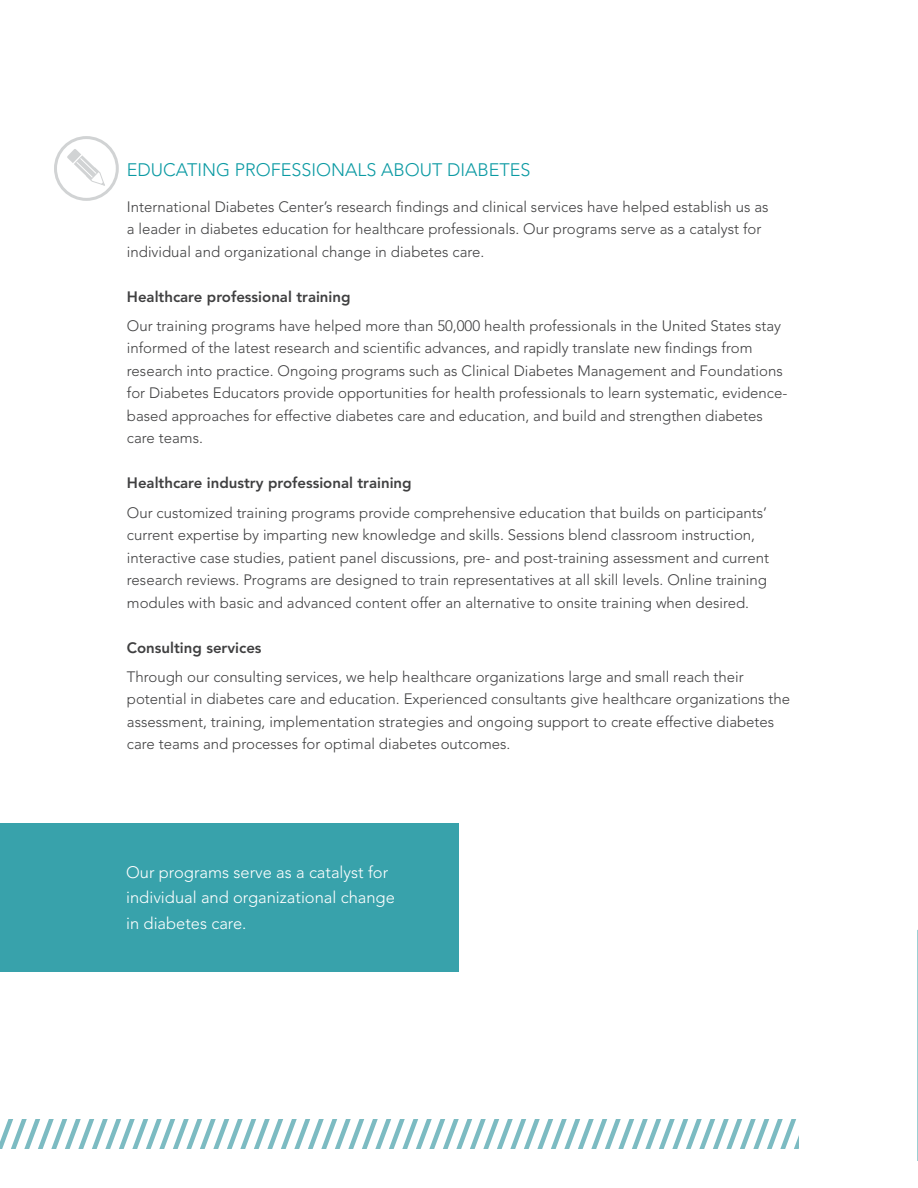
<style>
.page{position:relative;width:918px;height:1188px;background:#fff}
.page>*{position:absolute;margin:0;border:0;box-sizing:border-box;transform-origin:0 0}
.t1{font:300 18px "Avenir";color:#0b9aa3}
.t2{font:300 16.5px/25.5px "Avenir";color:#fff}
.t3{font:300 15px/22.5px "Avenir";color:#404041}
.t4{font:800 15px "Avenir";color:#404041}
</style>
<div class="page">
<div style="left:0;top:823px;width:459px;height:148px;background:#38a2ab"></div>
<div style="left:54px;top:136px;width:65px;height:65px;border:3px solid #d1d3d4;border-radius:50%"></div>
<svg style="left:0;top:1119px;width:798px;height:30px"></svg>
<svg style="left:67px;top:149px;width:38px;height:37px"></svg>
<p class="t1" style="left:127px;top:162px;width:405px">EDUCATING PROFESSIONALS ABOUT DIABETES</p>
<p class="t3" style="left:127px;top:196px;width:643px">International Diabetes Center’s research findings and clinical services have helped establish us as a leader in diabetes education for healthcare professionals. Our programs serve as a catalyst for individual and organizational change in diabetes care.</p>
<p class="t4" style="left:127px;top:290px;width:225px">Healthcare professional training</p>
<p class="t3" style="left:127px;top:316px;width:662px">Our training programs have helped more than 50,000 health professionals in the United States stay informed of the latest research and scientific advances, and rapidly translate new findings from research into practice. Ongoing programs such as Clinical Diabetes Management and Foundations for Diabetes Educators provide opportunities for health professionals to learn systematic, evidence&shy;based approaches for effective diabetes care and education, and build and strengthen diabetes care teams.</p>
<p class="t4" style="left:127px;top:477px;width:286px">Healthcare industry professional training</p>
<p class="t3" style="left:127px;top:502px;width:644px">Our customized training programs provide comprehensive education that builds on participants’ current expertise by imparting new knowledge and skills. Sessions blend classroom instruction, interactive case studies, patient panel discussions, pre- and post-training assessment and current research reviews. Programs are designed to train representatives at all skill levels. Online training modules with basic and advanced content offer an alternative to onsite training when desired.</p>
<p class="t4" style="left:127px;top:641px;width:136px">Consulting services</p>
<p class="t3" style="left:127px;top:667px;width:665px">Through our consulting services, we help healthcare organizations large and small reach their potential in diabetes care and education. Experienced consultants give healthcare organizations the assessment, training, implementation strategies and ongoing support to create effective diabetes care teams and processes for optimal diabetes outcomes.</p>
<p class="t2" style="left:126px;top:861px;width:270px">Our programs serve as a catalyst for individual and organizational change in diabetes care.</p>
</div>
